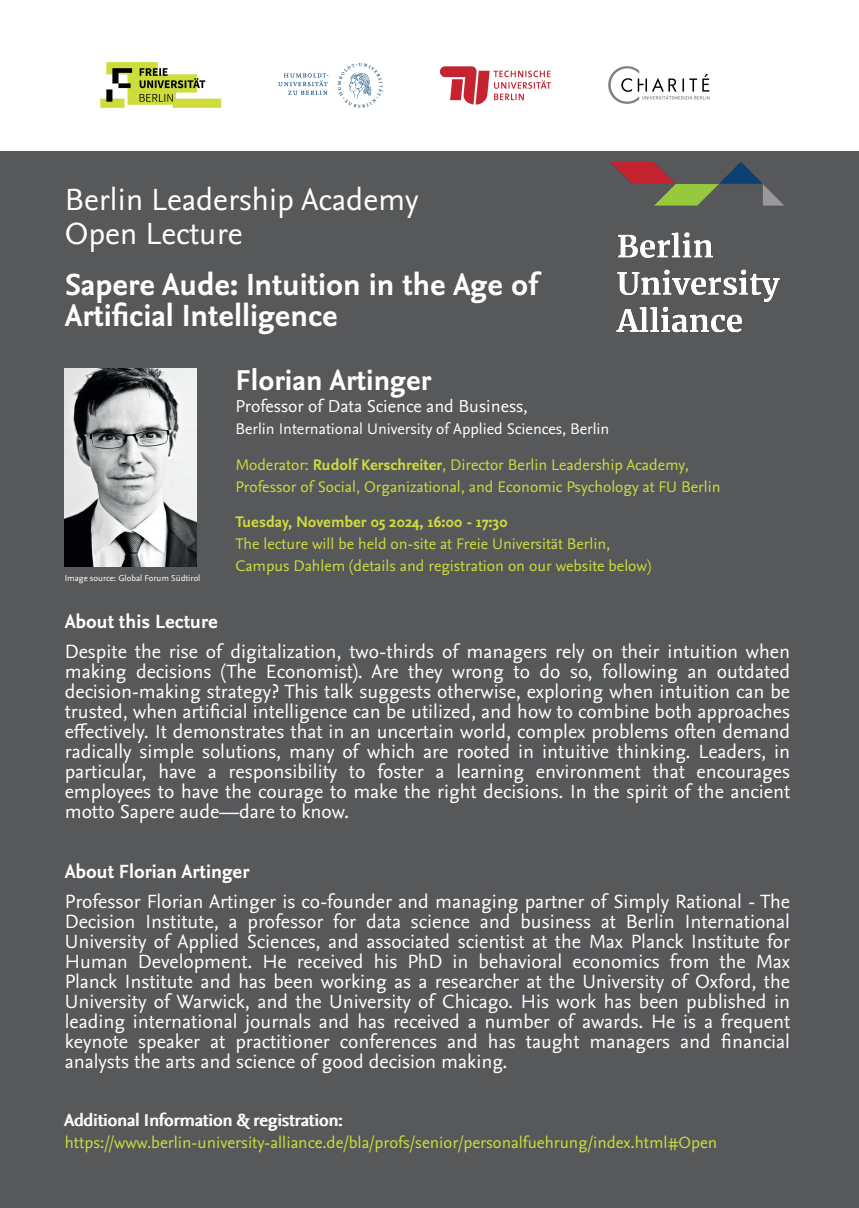
<style>
.page{position:relative;width:859px;height:1208px;background:#fff}
.page>*{position:absolute;margin:0;border:0;box-sizing:border-box;transform-origin:0 0}
.t1{font:700 32px/31px "Nexus Sans Pro";color:#fff}
.t2{font:32px/34px "Nexus Sans Pro";color:#fff}
.t3{font:700 30px "Nexus Sans Pro";color:#fff}
.t4{font:20px/20px "Nexus Sans Pro";color:#fff;text-align:justify}
.t5{font:700 20px "Nexus Sans Pro";color:#fff}
.t6{font:18px "Nexus Sans Pro";color:#fff}
.t7{font:17px "Nexus Sans Pro";color:#cedc3c}
.t8{font:16px/22px "Nexus Sans Pro";color:#cedc3c}
.t9{font:16px "Nexus Sans Pro";color:#fff}
.t10{font:700 16px "Nexus Sans Pro";color:#cedc3c}
.t11{font:9px "Nexus Sans Pro";letter-spacing:-.005em;color:#fff}
.s1{font-weight:700}
</style>
<div class="page">
<div style="left:0;top:151px;width:859px;height:1057px;background:#57585a"></div>
<img style="left:611px;top:163px;width:173px;height:170px">
<img style="left:65px;top:368px;width:132px;height:198px">
<img style="left:100px;top:62px;width:610px;height:46px">
<h1 class="t2" style="left:65px;top:186px;width:355px">Berlin Leadership Academy<br>Open Lecture</h1>
<h1 class="t1" style="left:65px;top:272px;width:475px">Sapere Aude: Intuition in the Age of<br>Artificial Intelligence</h1>
<h2 class="t3" style="left:235px;top:368px;width:197px">Florian Artinger</h2>
<p class="t6" style="left:235px;top:399px;width:294px">Professor of Data Science and Business,</p>
<p class="t9" style="left:235px;top:422px;width:376px">Berlin International University of Applied Sciences, Berlin</p>
<p class="t8" style="left:235px;top:455px;width:487px">Moderator: <span class="s1">Rudolf Kerschreiter</span>, Director Berlin Leadership Academy,<br>Professor of Social, Organizational, and Economic Psychology at FU Berlin</p>
<p class="t10" style="left:235px;top:515px;width:274px">Tuesday, November 05 2024, 16:00 - 17:30</p>
<p class="t8" style="left:235px;top:534px;width:417px">The lecture will be held on-site at Freie Universität Berlin,<br>Campus Dahlem (details and registration on our website below)</p>
<p class="t5" style="left:65px;top:613px;width:154px">About this Lecture</p>
<p class="t4" style="left:65px;top:643px;width:727px">Despite the rise of digitalization, two-thirds of managers rely on their intuition when making decisions (The Economist). Are they wrong to do so, following an outdated decision-making strategy? This talk suggests otherwise, exploring when intuition can be trusted, when artificial intelligence can be utilized, and how to combine both approaches effectively. It demonstrates that in an uncertain world, complex problems often demand radically simple solutions, many of which are rooted in intuitive thinking. Leaders, in particular, have a responsibility to foster a learning environment that encourages employees to have the courage to make the right decisions. In the spirit of the ancient motto Sapere aude—dare to know.</p>
<p class="t11" style="left:65px;top:575px;width:137px">Image source: Global Forum Südtirol</p>
<p class="t5" style="left:65px;top:863px;width:186px">About Florian Artinger</p>
<p class="t4" style="left:65px;top:893px;width:727px">Professor Florian Artinger is co-founder and managing partner of Simply Rational - The Decision Institute, a professor for data science and business at Berlin International University of Applied Sciences, and associated scientist at the Max Planck Institute for Human Development. He received his PhD in behavioral economics from the Max Planck Institute and has been working as a researcher at the University of Oxford, the University of Warwick, and the University of Chicago. His work has been published in leading international journals and has received a number of awards. He is a frequent keynote speaker at practitioner conferences and has taught managers and financial analysts the arts and science of good decision making.</p>
<p class="t6" style="left:65px;top:1113px;width:280px">Additional Information &amp; registration:</p>
<p class="t7" style="left:65px;top:1135px;width:654px">https://www.berlin-university-alliance.de/bla/profs/senior/personalfuehrung/index.html#Open</p>
</div>
